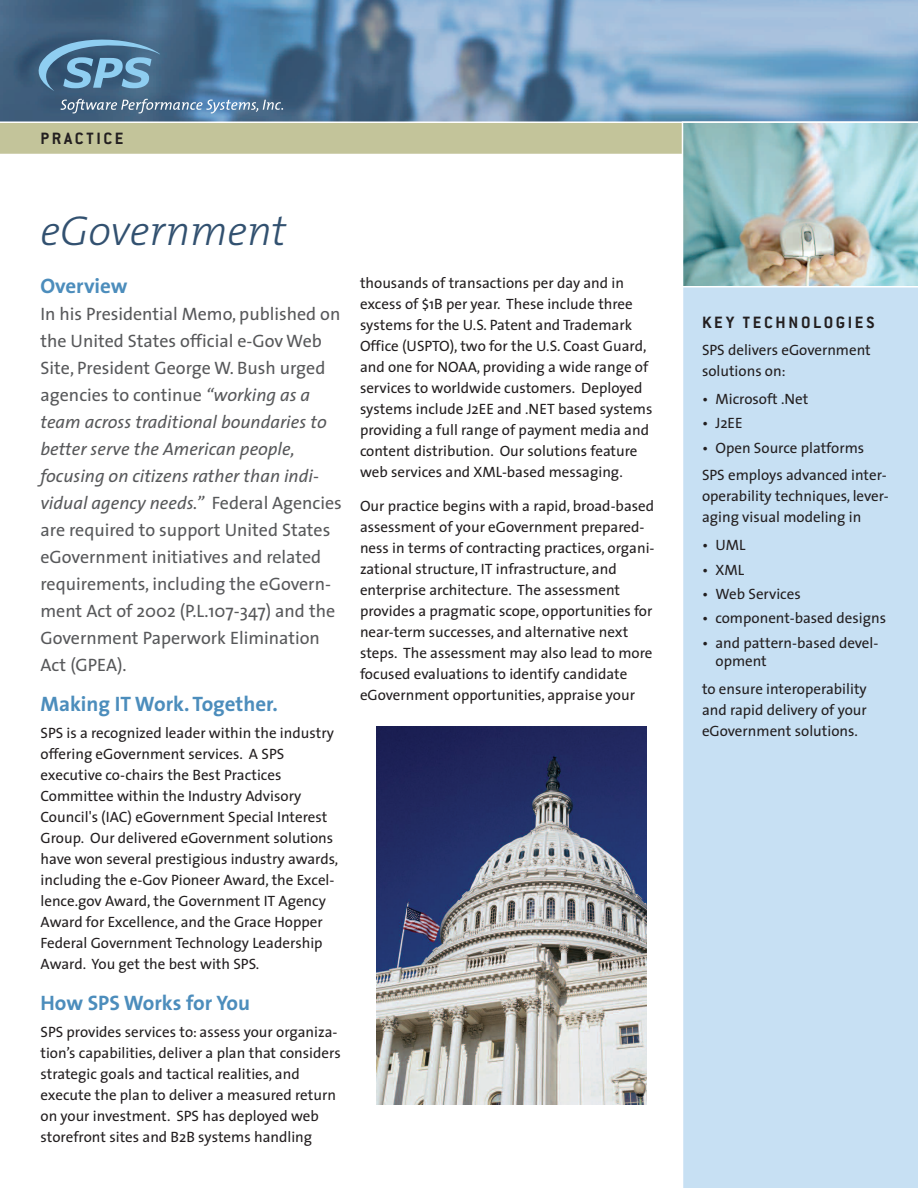
<style>
.page{position:relative;width:918px;height:1188px;background:#fff}
.page>*{position:absolute;margin:0;border:0;box-sizing:border-box;transform-origin:0 0}
.t1{font:italic 300 42px "The Mix";color:#325170}
.t2{font:700 21px "The Sans";color:#4c8dbc}
.t3{font:18px/27px "The Sans";color:#57585a}
.t4{font:700 18px "Conduit ITCTT";letter-spacing:.15em;color:#231f20}
.t5{font:15px/21px "The Sans";color:#231f20}
.s1{font-style:italic}
</style>
<div class="page">
<div style="left:683px;top:287px;width:235px;height:901px;background:#c7e0f3"></div>
<img style="left:0;top:0;width:918px;height:122px">
<svg style="left:0;top:123px;width:918px;height:163px"></svg>
<svg style="left:39px;top:33px;width:121px;height:58px"></svg>
<svg style="left:61px;top:99px;width:222px;height:14px"></svg>
<img style="left:376px;top:727px;width:270px;height:378px">
<p class="t4" style="left:40px;top:128px;width:85px">PRACTICE</p>
<h1 class="t1" style="left:40px;top:216px;width:247px">eGovernment</h1>
<h2 class="t2" style="left:40px;top:277px;width:89px">Overview</h2>
<p class="t3" style="left:40px;top:302px;width:303px">In his Presidential Memo, published on the United States official e-Gov Web Site, President George W. Bush urged agencies to continue <span class="s1">“working as a team across traditional boundaries to better serve the American people, focusing on citizens rather than indi&shy;vidual agency needs.”</span> Federal Agencies are required to support United States eGovernment initiatives and related requirements, including the eGovern&shy;ment Act of 2002 (P.L.107-347) and the Government Paperwork Elimination Act (GPEA).</p>
<h2 class="t2" style="left:40px;top:696px;width:239px">Making IT Work. Together.</h2>
<p class="t5" style="left:40px;top:724px;width:299px">SPS is a recognized leader within the industry offering eGovernment services. A SPS executive co-chairs the Best Practices Committee within the Industry Advisory Council's (IAC) eGovernment Special Interest Group. Our delivered eGovernment solutions have won several prestigious industry awards, including the e-Gov Pioneer Award, the Excel&shy;lence.gov Award, the Government IT Agency Award for Excellence, and the Grace Hopper Federal Government Technology Leadership Award. You get the best with SPS.</p>
<h2 class="t2" style="left:40px;top:995px;width:211px">How SPS Works for You</h2>
<p class="t5" style="left:40px;top:1023px;width:302px">SPS provides services to: assess your organiza&shy;tion’s capabilities, deliver a plan that considers strategic goals and tactical realities, and execute the plan to deliver a measured return on your investment. SPS has deployed web storefront sites and B2B systems handling</p>
<p class="t5" style="left:360px;top:274px;width:294px">thousands of transactions per day and in excess of $1B per year. These include three systems for the U.S. Patent and Trademark Office (USPTO), two for the U.S. Coast Guard, and one for NOAA, providing a wide range of services to worldwide customers. Deployed systems include J2EE and .NET based systems providing a full range of payment media and content distribution. Our solutions feature web services and XML-based messaging.</p>
<p class="t5" style="left:360px;top:497px;width:296px">Our practice begins with a rapid, broad-based assessment of your eGovernment prepared&shy;ness in terms of contracting practices, organi&shy;zational structure, IT infrastructure, and enterprise architecture. The assessment provides a pragmatic scope, opportunities for near-term successes, and alternative next steps. The assessment may also lead to more focused evaluations to identify candidate eGovernment opportunities, appraise your</p>
<p class="t4" style="left:702px;top:312px;width:174px">KEY TECHNOLOGIES</p>
<p class="t5" style="left:702px;top:341px;width:170px">SPS delivers eGovernment solutions on:</p>
<p class="t5" style="left:702px;top:390px;width:108px">• Microsoft .Net</p>
<p class="t5" style="left:702px;top:414px;width:42px">• J2EE</p>
<p class="t5" style="left:702px;top:435px;width:186px;line-height:27.5px">• Open Source platforms<br>SPS employs advanced inter-</p>
<p class="t5" style="left:702px;top:487px;width:188px">operability techniques, lever&shy;aging visual modeling in</p>
<p class="t5" style="left:702px;top:536px;width:45px">• UML</p>
<p class="t5" style="left:702px;top:560px;width:44px">• XML</p>
<p class="t5" style="left:702px;top:585px;width:100px">• Web Services</p>
<p class="t5" style="left:702px;top:609px;width:186px">• component-based designs</p>
<p class="t5" style="left:716px;top:635px;width:164px;line-height:18px;text-indent:-14px">• and pattern-based devel&shy;opment</p>
<p class="t5" style="left:702px;top:679px;width:166px;text-align:justify">to ensure interoperability and rapid delivery of your eGovernment solutions.</p>
</div>
